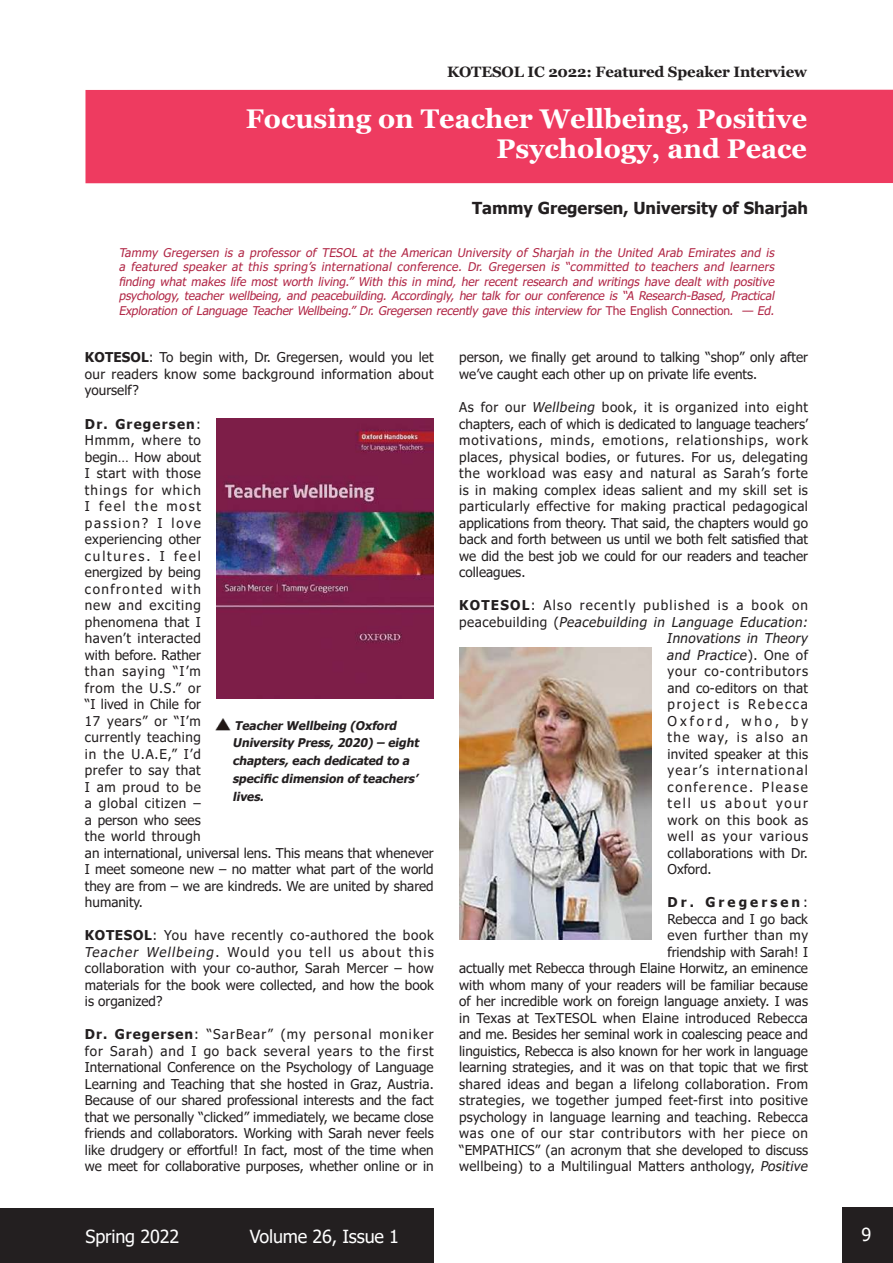
<style>
.page{position:relative;width:893px;height:1263px;background:#fff}
.page>*{position:absolute;margin:0;border:0;box-sizing:border-box;transform-origin:0 0}
.t1{font:700 27px/30px "Georgia";color:#fff;text-align:right}
.t2{font:18px "Tahoma";letter-spacing:-.01em;color:#fff}
.t3{font:700 16.5px "Tahoma";color:#231f20}
.t4{font:700 15px "Georgia";letter-spacing:-.01em;color:#231f20}
.t5{font:13.5px/16.5px "Tahoma";letter-spacing:.005em;color:#231f20;text-align:justify}
.t6{font:italic 13.5px "Tahoma";color:#231f20}
.t7{font:13.5px "Tahoma";letter-spacing:.09em;color:#231f20}
.t8{font:13.5px "Tahoma";letter-spacing:.075em;color:#231f20}
.t9{font:13.5px "Tahoma";letter-spacing:.1em;color:#231f20}
.t10{font:13.5px "Tahoma";letter-spacing:.12em;color:#231f20}
.t11{font:13.5px "Tahoma";letter-spacing:.07em;color:#231f20}
.t12{font:13.5px "Tahoma";letter-spacing:.13em;color:#231f20}
.t13{font:13.5px "Tahoma";letter-spacing:.045em;color:#231f20}
.t14{font:13.5px "Tahoma";letter-spacing:.105em;color:#231f20}
.t15{font:13.5px "Tahoma";letter-spacing:.14em;color:#231f20}
.t16{font:13.5px "Tahoma";letter-spacing:.225em;color:#231f20}
.t17{font:italic 12px/14.4px "Tahoma";color:#b12746;text-align:justify}
.t18{font:italic 700 12px/17.9px "Tahoma";color:#231f20}
.s1{font-style:normal}
.s2{font-weight:700}
.s3{font-style:italic}
</style>
<div class="page">
<div style="left:843px;top:1207px;width:50px;height:56px;background:#231f20"></div>
<div style="left:0;top:1208px;width:434px;height:55px;background:#231f20"></div>
<img style="left:459px;top:647px;width:192px;height:293px">
<img style="left:216px;top:718px;width:15px;height:12px">
<img style="left:217px;top:418px;width:217px;height:280px">
<div style="left:85px;top:90px;width:808px;height:93px;background:#ee3b60"></div>
<p class="t4" style="left:447px;top:63px;width:362px">KOTESOL IC 2022: Featured Speaker Interview</p>
<h1 class="t1" style="left:246px;top:104px;width:563px">Focusing on Teacher Wellbeing, Positive<br>Psychology, and Peace</h1>
<p class="t3" style="left:472px;top:196px;width:337px">Tammy Gregersen, University of Sharjah</p>
<p class="t17" style="left:119px;top:246px;width:660px">Tammy Gregersen is a professor of TESOL at the American University of Sharjah in the United Arab Emirates and is a featured speaker at this spring’s international conference. Dr. Gregersen is “committed to teachers and learners finding what makes life most worth living.” With this in mind, her recent research and writings have dealt with positive psychology, teacher wellbeing, and peacebuilding. Accordingly, her talk for our conference is “A Research-Based, Practical Exploration of Language Teacher Wellbeing.” Dr. Gregersen recently gave this interview for <span class="s1">T h e E n g l i s h C o n n e c t i o n</span> . — Ed.</p>
<p class="t5" style="left:85px;top:350px;width:350px"><span class="s2">KOTESOL</span>: To begin with, Dr. Gregersen, would you let our readers know some background information about yourself?</p>
<p class="t5" style="left:85px;top:416px;width:350px;text-align:left"><span class="s2">Dr. Gregersen</span>:<br>Hmmm, where to<br>begin… How about<br>I start with those<br>things for which<br>I feel the most<br>passion? I love<br>experiencing other<br>cultures. I feel<br>energized by being<br>confronted with<br>new and exciting<br>phenomena that I<br>haven’t interacted<br>with before. Rather<br>than saying “I’m<br>from the U.S.” or<br>“I lived in Chile for<br>17 years” or “I’m<br>currently teaching<br>in the U.A.E,” I’d<br>prefer to say that<br>I am proud to be<br>a global citizen –<br>a person who sees<br>the world through<br>an international, universal lens. This means that whenever<br>I meet someone new – no matter what part of the world they are from – we are kindreds. We are united by shared humanity.</p>
<p class="t5" style="left:84px;top:928px;width:351px"><span class="s2">KOTESOL</span>: You have recently co-authored the book <span class="s3">Teacher Wellbeing</span>. Would you tell us about this collaboration with your co-author, Sarah Mercer – how materials for the book were collected, and how the book is organized?</p>
<p class="t5" style="left:85px;top:1027px;width:350px"><span class="s2">Dr. Gregersen</span>: “SarBear” (my personal moniker for Sarah) and I go back several years to the first International Conference on the Psychology of Language Learning and Teaching that she hosted in Graz, Austria.<br>Because of our shared professional interests and the fact that we personally “clicked” immediately, we became close friends and collaborators. Working with Sarah never feels like drudgery or effortful! In fact, most of the time when we meet for collaborative purposes, whether online or in</p>
<p class="t18" style="left:232px;top:717px;width:191px">TeacherWellbeing (Oxford<br>University Press,2020)– eight chapters,each dedicated to a specific dimension ofteachers’ lives.</p>
<p class="t5" style="left:459px;top:350px;width:350px">person, we finally get around to talking “shop” only after we’ve caught each other up on private life events.</p>
<p class="t5" style="left:459px;top:400px;width:350px">As for our <span class="s3">Wellbeing</span> book, it is organized into eight chapters, each of which is dedicated to language teachers’ motivations, minds, emotions, relationships, work places, physical bodies, or futures. For us, delegating the workload was easy and natural as Sarah’s forte is in making complex ideas salient and my skill set is particularly effective for making practical pedagogical applications from theory. That said, the chapters would go back and forth between us until we both felt satisfied that we did the best job we could for our readers and teacher colleagues.</p>
<p class="t7" style="left:459px;top:596px;width:350px"><span class="s2">KOTESOL</span>: Also recently published is a book on</p>
<p class="t6" style="left:459px;top:612px;width:353px"><span class="s1">p e a c e b u i l d i n g (</span> Peacebuilding in Language Education:</p>
<p class="t6" style="left:667px;top:629px;width:146px">Innovations in Theory</p>
<p class="t6" style="left:667px;top:645px;width:143px">and Practice<span class="s1">) . O n e o f</span></p>
<p class="t8" style="left:667px;top:662px;width:142px">your co-contributors</p>
<p class="t5" style="left:667px;top:680px;width:142px">and co-editors on that</p>
<p class="t12" style="left:667px;top:695px;width:142px">project is Rebecca</p>
<p class="t16" style="left:667px;top:711px;width:142px">Oxford, who, by</p>
<p class="t14" style="left:667px;top:728px;width:142px">the way, is also an</p>
<p class="t5" style="left:667px;top:746px;width:142px">invited speaker at this</p>
<p class="t9" style="left:667px;top:761px;width:142px">year’s international</p>
<p class="t10" style="left:667px;top:777px;width:142px">conference. Please</p>
<p class="t15" style="left:667px;top:794px;width:142px">tell us about your</p>
<p class="t13" style="left:667px;top:810px;width:142px">work on this book as</p>
<p class="t11" style="left:667px;top:827px;width:142px">well as your various</p>
<p class="t5" style="left:667px;top:845px;width:142px">collaborations with Dr.</p>
<p class="t5" style="left:667px;top:862px;width:46px">Oxford.</p>
<p class="t5" style="left:459px;top:895px;width:353px;text-align:right"><span class="s2">Dr. Gregersen</span>:<br>Rebecca and I go back<br>even further than my<br>friendship with Sarah! I<br>actually met Rebecca through Elaine Horwitz, an eminence with whom many of your readers will be familiar because of her incredible work on foreign language anxiety. I was in Texas at TexTESOL when Elaine introduced Rebecca and me. Besides her seminal work in coalescing peace and linguistics, Rebecca is also known for her work in language learning strategies, and it was on that topic that we first shared ideas and began a lifelong collaboration. From strategies, we together jumped feet-first into positive psychology in language learning and teaching. Rebecca was one of our star contributors with her piece on “EMPATHICS” (an acronym that she developed to discuss wellbeing) to a Multilingual Matters anthology, <span class="s3">Positive</span></p>
<h2 class="t2" style="left:85px;top:1225px;width:95px">Spring 2022</h2>
<h2 class="t2" style="left:250px;top:1225px;width:151px">Volume 26, Issue 1</h2>
<h2 class="t2" style="left:863px;top:1221px;width:11px">9</h2>
</div>
